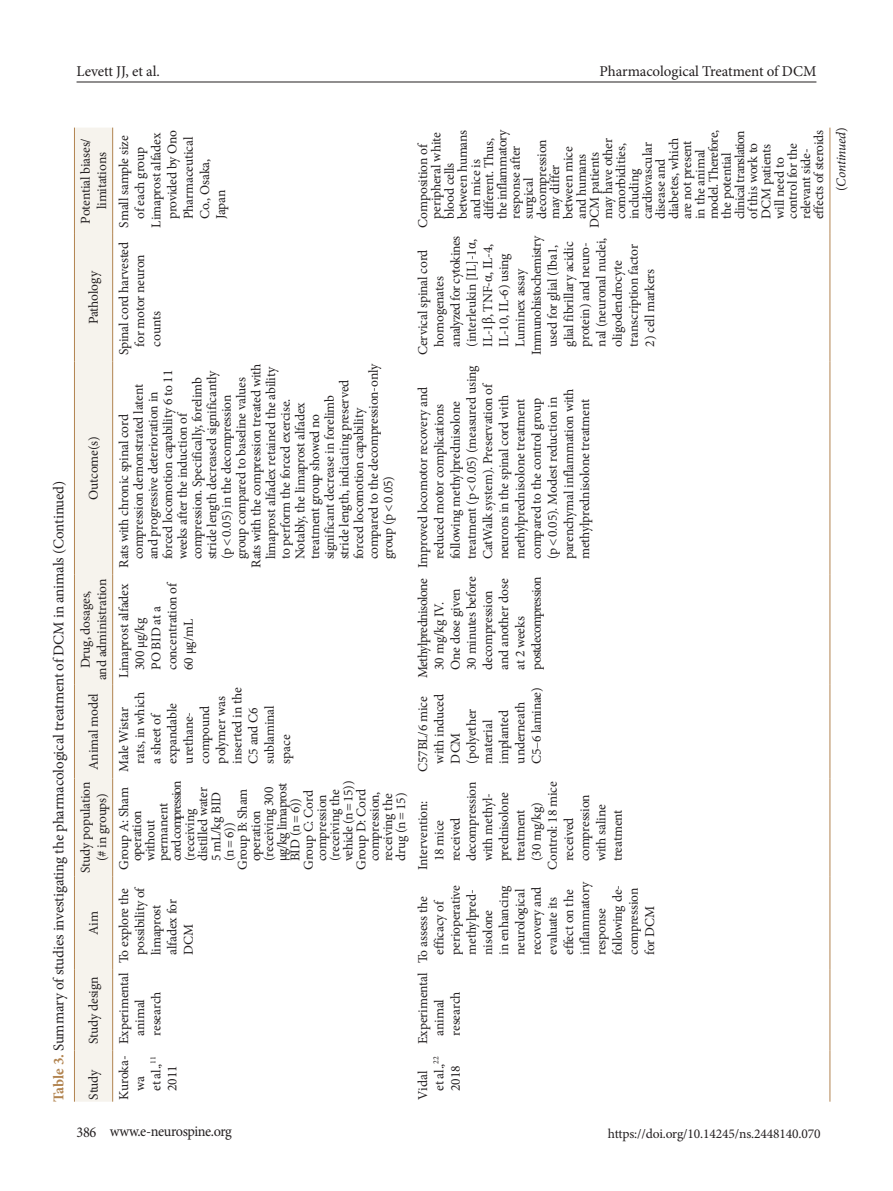
<style>
.page{position:relative;width:893px;height:1191px;background:#fff}
.page>*{position:absolute;margin:0;border:0;box-sizing:border-box;transform-origin:0 0}
.표그림캡션{font:15px "Minion Pro";letter-spacing:-.01em;color:#231f20}
.표그림캡션-2{font:15px "Minion Pro";letter-spacing:-.01em;color:#231f20;scale:.95 1}
.표본문{font:13.5px/16.2px "Minion Pro";letter-spacing:-.015em;color:#231f20}
.표항목{font:13.5px "Minion Pro";letter-spacing:-.01em;color:#231f20}
.표본문-2{font:italic 13.5px "Minion Pro";letter-spacing:-.02em;color:#231f20}
.s1{font-weight:700;color:#b28450}
.s2{font-family:"Times New Roman";font-size:14.4px}
.s3{font-style:normal}
</style>
<div class="page">
<hr style="left:77px;top:82px;width:739px;height:1px;background:#231f20">
<div style="left:75px;top:128px;width:37px;height:973px;background:#f6f3ed"></div>
<hr style="left:74px;top:1050px;width:1px;height:51px;background:#b28450">
<hr style="left:74px;top:969px;width:1px;height:81px;background:#b28450">
<hr style="left:74px;top:876px;width:1px;height:93px;background:#b28450">
<hr style="left:74px;top:778px;width:1px;height:98px;background:#b28450">
<hr style="left:74px;top:685px;width:1px;height:93px;background:#b28450">
<hr style="left:74px;top:574px;width:1px;height:111px;background:#b28450">
<hr style="left:74px;top:361px;width:1px;height:213px;background:#b28450">
<hr style="left:74px;top:234px;width:1px;height:127px;background:#b28450">
<hr style="left:74px;top:128px;width:1px;height:106px;background:#b28450">
<hr style="left:112px;top:1050px;width:1px;height:51px;background:#b28450">
<hr style="left:112px;top:969px;width:1px;height:81px;background:#b28450">
<hr style="left:112px;top:876px;width:1px;height:93px;background:#b28450">
<hr style="left:112px;top:778px;width:1px;height:98px;background:#b28450">
<hr style="left:112px;top:685px;width:1px;height:93px;background:#b28450">
<hr style="left:112px;top:574px;width:1px;height:111px;background:#b28450">
<hr style="left:112px;top:361px;width:1px;height:213px;background:#b28450">
<hr style="left:112px;top:234px;width:1px;height:127px;background:#b28450">
<hr style="left:112px;top:128px;width:1px;height:106px;background:#b28450">
<hr style="left:830px;top:1050px;width:1px;height:51px;background:#b28450">
<hr style="left:830px;top:969px;width:1px;height:81px;background:#b28450">
<hr style="left:830px;top:876px;width:1px;height:93px;background:#b28450">
<hr style="left:830px;top:778px;width:1px;height:98px;background:#b28450">
<hr style="left:830px;top:685px;width:1px;height:93px;background:#b28450">
<hr style="left:830px;top:574px;width:1px;height:111px;background:#b28450">
<hr style="left:830px;top:361px;width:1px;height:213px;background:#b28450">
<hr style="left:830px;top:234px;width:1px;height:127px;background:#b28450">
<hr style="left:830px;top:128px;width:1px;height:106px;background:#b28450">
<p class="표그림캡션" style="left:77px;top:61px;width:85px">Levett JJ, et al.</p>
<p class="표그림캡션" style="left:599px;top:61px;width:218px">Pharmacological Treatment of DCM</p>
<p class="표그림캡션" style="left:49px;top:1101px;width:622px;rotate:-90deg"><span class="s1">Table 3.</span> Summary of studies investigating the pharmacological treatment of DCM in animals (Continued)</p>
<p class="표항목" style="left:76px;top:223px;width:87px;rotate:-90deg">Potential biases/</p>
<p class="표항목" style="left:93px;top:209px;width:58px;rotate:-90deg">limitations</p>
<p class="표항목" style="left:85px;top:324px;width:55px;rotate:-90deg">Pathology</p>
<p class="표항목" style="left:85px;top:499px;width:65px;rotate:-90deg">Outcome(s)</p>
<p class="표항목" style="left:93px;top:680px;width:103px;rotate:-90deg">and administration</p>
<p class="표항목" style="left:76px;top:668px;width:79px;rotate:-90deg">Drug, dosages,</p>
<p class="표항목" style="left:85px;top:770px;width:78px;rotate:-90deg">Animal model</p>
<p class="표항목" style="left:76px;top:872px;width:92px;rotate:-90deg">Study population</p>
<p class="표항목" style="left:93px;top:861px;width:70px;rotate:-90deg">(# in groups)</p>
<p class="표항목" style="left:85px;top:935px;width:25px;rotate:-90deg">Aim</p>
<p class="표항목" style="left:85px;top:1044px;width:69px;rotate:-90deg">Study design</p>
<p class="표항목" style="left:85px;top:1099px;width:32px;rotate:-90deg">Study</p>
<p class="표본문" style="left:116px;top:227px;width:93px;text-align:center;rotate:-90deg">Small sample size of each group</p>
<p class="표본문" style="left:148px;top:219px;width:91px;text-indent:-9px;rotate:-90deg">Limaprost alfadex provided by Ono<br>Pharmaceutical<br>Co., Osaka,<br>Japan</p>
<p class="표본문" style="left:116px;top:347px;width:106px;text-indent:-9px;rotate:-90deg">Spinal cord harvested for motor neuron counts</p>
<p class="표본문" style="left:116px;top:559px;width:191px;line-height:14.7px;text-indent:-9px;rotate:-90deg">Rats with chronic spinal cord compression demonstrated latent and progressive deterioration in forced locomotion capability 6 to 11 weeks after the induction of compression. Specifically, forelimb stride length decreased significantly (p &lt; 0.05) in the decompression group compared to baseline values</p>
<p class="표본문" style="left:249px;top:559px;width:197px;line-height:14.7px;text-indent:-9px;rotate:-90deg">Rats with the compression treated with limaprost alfadex retained the ability to perform the forced exercise.<br>Notably, the limaprost alfadex treatment group showed no significant decrease in forelimb stride length, indicating preserved forced locomotion capability compared to the decompression-only group (p &lt; 0.05)</p>
<p class="표본문" style="left:116px;top:670px;width:90px;text-indent:-9px;rotate:-90deg">Limaprost alfadex<br>300 μg/kg<br>PO BID at a concentration of<br>60 μg/mL</p>
<p class="표본문" style="left:116px;top:763px;width:78px;text-indent:-9px;rotate:-90deg">Male Wistar rats, in which a sheet of expandable urethane&shy;compound polymer was inserted in the<br>C5 and C6 sublaminal space</p>
<p class="표본문" style="left:117px;top:861px;width:82px;line-height:13.2px;text-indent:-9px;rotate:-90deg">Group A: Sham operation without permanent cord compression (receiving distilled water<br>5 mL/kg BID (n = 6))</p>
<p class="표본문" style="left:236px;top:861px;width:80px;line-height:13.2px;text-indent:-9px;rotate:-90deg">Group B: Sham operation (receiving 300 μg/kg limaprost<br>BID (n = 6))</p>
<p class="표본문" style="left:302px;top:861px;width:82px;line-height:13.2px;text-indent:-9px;rotate:-90deg">Group C: Cord compression (receiving the vehicle (n=15))</p>
<p class="표본문" style="left:355px;top:870px;width:82px;line-height:13.2px;text-align:center;rotate:-90deg">Group D: Cord compression, receiving the drug (n = 15)</p>
<p class="표본문" style="left:116px;top:955px;width:70px;text-indent:-9px;rotate:-90deg">To explore the possibility of limaprost alfadex for<br>DCM</p>
<p class="표본문" style="left:116px;top:1035px;width:65px;text-indent:-9px;rotate:-90deg">Experimental animal research</p>
<p class="표본문" style="left:116px;top:1091px;width:37px;text-indent:-9px;rotate:-90deg">Kuroka&shy;wa<br>et al.,<sup>11<br></sup>2011</p>
<p class="표본문" style="left:416px;top:219px;width:91px;line-height:13.2px;text-indent:-9px;rotate:-90deg">Composition of peripheral white blood cells between humans and mice is different. Thus, the inflammatory response after surgical decompression may differ between mice and humans</p>
<p class="표본문" style="left:588px;top:219px;width:91px;line-height:13.2px;text-indent:-9px;rotate:-90deg">DCM patients may have other comorbidities, including cardiovascular disease and diabetes, which are not present in the animal model. Therefore, the potential clinical translation of this work to<br>DCM patients will need to control for the relevant side&shy;effects of steroids</p>
<p class="표본문" style="left:415px;top:347px;width:112px;text-indent:-9px;rotate:-90deg">Cervical spinal cord homogenates analyzed for cytokines (interleukin [IL]-1<span class="s2">α</span>,<br>IL-1<span class="s2">β</span>, TNF-<span class="s2">α</span>, IL-4,<br>IL-10, IL-6) using<br>Luminex assay</p>
<p class="표본문" style="left:528px;top:347px;width:112px;text-indent:-9px;rotate:-90deg">Immunohistochemistry used for glial (Iba1, glial fibrillary acidic protein) and neuro&shy;nal (neuronal nuclei, oligodendrocyte transcription factor</p>
<p class="표본문" style="left:642px;top:347px;width:79px;rotate:-90deg">2) cell markers</p>
<p class="표본문" style="left:415px;top:559px;width:195px;text-indent:-9px;rotate:-90deg">Improved locomotor recovery and reduced motor complications following methylprednisolone treatment (p &lt; 0.05) (measured using<br>CatWalk system). Preservation of neurons in the spinal cord with methylprednisolone treatment compared to the control group<br>(p &lt; 0.05). Modest reduction in parenchymal inflammation with methylprednisolone treatment</p>
<p class="표본문" style="left:415px;top:670px;width:95px;text-indent:-9px;rotate:-90deg">Methylprednisolone<br>30 mg/kg IV.<br>One dose given<br>30 minutes before decompression and another dose at 2 weeks postdecompression</p>
<p class="표본문" style="left:415px;top:763px;width:77px;text-indent:-9px;rotate:-90deg">C57BL/6 mice with induced<br>DCM (polyether material implanted underneath<br>C5–6 laminae)</p>
<p class="표본문" style="left:415px;top:861px;width:81px;text-indent:-9px;rotate:-90deg">Intervention:<br>18 mice received decompression with methyl&shy;prednisolone treatment<br>(30 mg/kg)</p>
<p class="표본문" style="left:544px;top:861px;width:82px;text-indent:-9px;rotate:-90deg">Control: 18 mice received compression with saline treatment</p>
<p class="표본문" style="left:415px;top:955px;width:75px;text-indent:-9px;rotate:-90deg">To assess the efficacy of perioperative methylpred&shy;nisolone<br>in enhancing neurological recovery and evaluate its effect on the inflammatory response following de&shy;compression for DCM</p>
<p class="표본문" style="left:415px;top:1035px;width:65px;text-indent:-9px;rotate:-90deg">Experimental animal research</p>
<p class="표본문" style="left:415px;top:1091px;width:36px;text-indent:-9px;rotate:-90deg">Vidal<br>et al.,<sup>22<br></sup>2018</p>
<p class="표그림캡션-2" style="left:77px;top:1121px;width:165px">386 www.e-neurospine.org</p>
<p class="표본문" style="left:608px;top:1125px;width:214px">https://doi.org/10.14245/ns.2448140.070</p>
<p class="표본문-2" style="left:832px;top:191px;width:65px;rotate:-90deg"><span class="s3">(</span>Continued<span class="s3">)</span></p>
</div>
